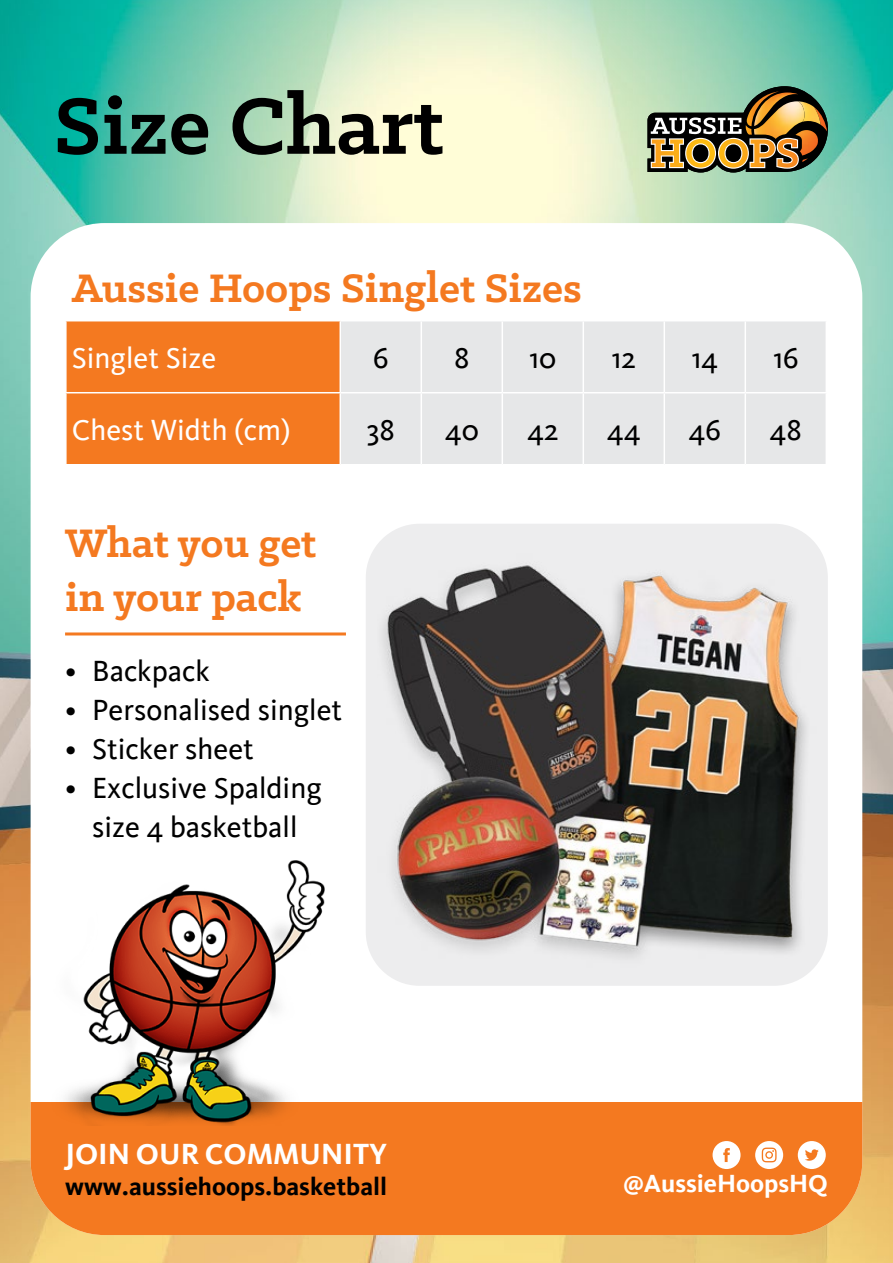
<style>
.page{position:relative;width:893px;height:1263px;background:#fff}
.page>*{position:absolute;margin:0;border:0;box-sizing:border-box;transform-origin:0 0}
.t1{font:700 90px "Klinic Slab";color:#000}
.t2{font:700 45px/54px "Klinic Slab";color:#f47920}
.t3{font:30px/39px "Kievit";color:#000;text-align:center}
.t4{font:30px "Kievit";color:#fff}
.t5{font:700 30px "Kievit";color:#fff}
.t6{font:700 25.5px "Kievit";color:#000}
.t7{font:700 25.5px "Kievit";color:#fff}
</style>
<div class="page">
<img style="left:0;top:0;width:893px;height:1263px">
<div style="left:31px;top:223px;width:831px;height:1012px;background:#fff;border-radius:74px"></div>
<div style="left:31px;top:1102px;width:831px;height:133px;background:#f47920"></div>
<div style="left:67px;top:321px;width:273px;height:143px;background:#f47920"></div>
<div style="left:341px;top:321px;width:485px;height:143px;background:#e6e7e8"></div>
<hr style="left:421px;top:321px;width:1px;height:71px;background:#fff">
<hr style="left:502px;top:321px;width:1px;height:71px;background:#fff">
<hr style="left:583px;top:321px;width:1px;height:71px;background:#fff">
<hr style="left:664px;top:321px;width:1px;height:71px;background:#fff">
<hr style="left:745px;top:321px;width:1px;height:71px;background:#fff">
<hr style="left:65px;top:392px;width:275px;height:1px;background:#fff">
<hr style="left:340px;top:392px;width:81px;height:1px;background:#fff">
<hr style="left:421px;top:392px;width:81px;height:1px;background:#fff">
<hr style="left:421px;top:393px;width:1px;height:71px;background:#fff">
<hr style="left:502px;top:392px;width:81px;height:1px;background:#fff">
<hr style="left:502px;top:393px;width:1px;height:71px;background:#fff">
<hr style="left:583px;top:392px;width:81px;height:1px;background:#fff">
<hr style="left:583px;top:393px;width:1px;height:71px;background:#fff">
<hr style="left:664px;top:392px;width:81px;height:1px;background:#fff">
<hr style="left:664px;top:393px;width:1px;height:71px;background:#fff">
<hr style="left:745px;top:392px;width:82px;height:1px;background:#fff">
<hr style="left:745px;top:393px;width:1px;height:71px;background:#fff">
<div style="left:366px;top:524px;width:462px;height:462px;background:#ededee;border-radius:54px"></div>
<hr style="left:65px;top:632px;width:281px;height:3px;background:#f47920">
<svg style="left:647px;top:86px;width:181px;height:86px;background:#827a54"></svg>
<svg style="left:713px;top:1141px;width:28px;height:28px"></svg>
<svg style="left:798px;top:1141px;width:28px;height:28px"></svg>
<svg style="left:755px;top:1141px;width:28px;height:28px"></svg>
<img style="left:65px;top:861px;width:259px;height:264px">
<img style="left:383px;top:535px;width:433px;height:439px">
<h1 class="t1" style="left:54px;top:67px;width:392px">Size Chart</h1>
<h2 class="t2" style="left:72px;top:260px;width:511px">Aussie Hoops Singlet Sizes</h2>
<p class="t4" style="left:72px;top:341px;width:146px">Singlet Size</p>
<p class="t3" style="left:373px;top:338px;width:17px">6</p>
<p class="t3" style="left:454px;top:338px;width:17px">8</p>
<p class="t3" style="left:529px;top:338px;width:29px">10</p>
<p class="t3" style="left:612px;top:338px;width:26px">12</p>
<p class="t3" style="left:691px;top:338px;width:29px">14</p>
<p class="t3" style="left:773px;top:338px;width:27px">16</p>
<p class="t4" style="left:72px;top:413px;width:220px">Chest Width (cm)</p>
<p class="t3" style="left:367px;top:410px;width:30px">38</p>
<p class="t3" style="left:445px;top:410px;width:36px">40</p>
<p class="t3" style="left:527px;top:410px;width:33px">42</p>
<p class="t3" style="left:607px;top:410px;width:36px">44</p>
<p class="t3" style="left:689px;top:410px;width:34px">46</p>
<p class="t3" style="left:770px;top:410px;width:34px">48</p>
<h2 class="t2" style="left:65px;top:515px;width:253px">What you get in your pack</h2>
<p class="t3" style="left:65px;top:652px;width:146px">• Backpack</p>
<p class="t3" style="left:65px;top:691px;width:279px">• Personalised singlet</p>
<p class="t3" style="left:65px;top:730px;width:190px">• Sticker sheet</p>
<p class="t3" style="left:65px;top:769px;width:258px">• Exclusive Spalding size 4 basketball</p>
<p class="t5" style="left:65px;top:1137px;width:324px">JOIN OUR COMMUNITY</p>
<p class="t6" style="left:65px;top:1171px;width:324px">www.aussiehoops.basketball</p>
<p class="t7" style="left:623px;top:1169px;width:206px">@AussieHoopsHQ</p>
</div>
